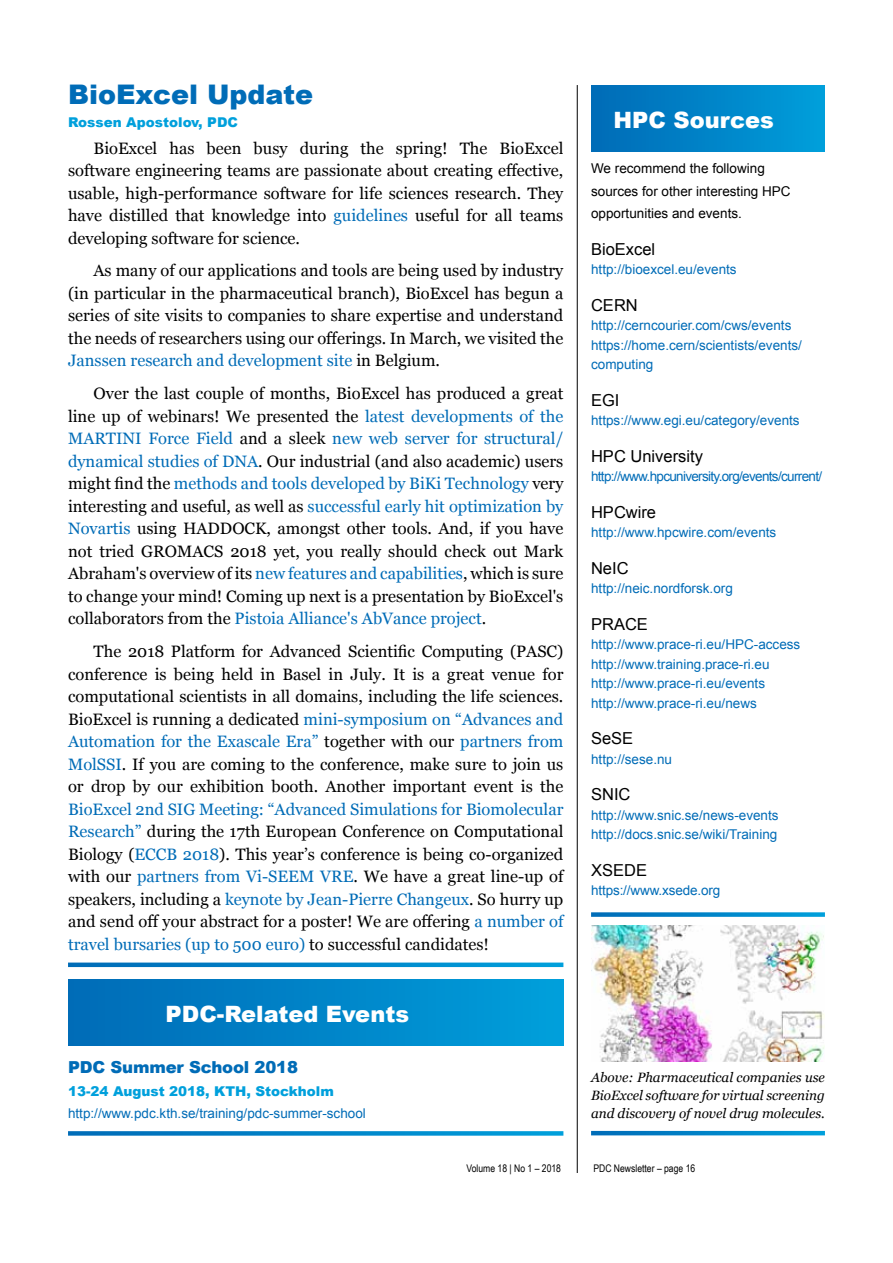
<style>
.page{position:relative;width:893px;height:1263px;background:#fff}
.page>*{position:absolute;margin:0;border:0;box-sizing:border-box;transform-origin:0 0}
.t1{font:900 27px "Arial";color:#006cb7}
.t2{font:900 22.5px "Arial";color:#fff}
.t3{font:16.5px/22.5px "Georgia";color:#000;text-align:justify}
.t4{font:16.5px "Arial";color:#000}
.t5{font:900 16.5px "Arial";letter-spacing:-.01em;color:#006cb7}
.t6{font:13.5px/19.5px "Arial";color:#006cb7}
.t7{font:italic 13.5px/18px "Georgia";color:#000;text-align:justify}
.t8{font:13.5px/22.5px "Arial";color:#000}
.t9{font:900 13.5px "Arial";color:#00a0dc}
.t10{font:13.5px "Arial";letter-spacing:-.05em;color:#006cb7}
.t11{font:10.5px "Arial Narrow";color:#000}
.s1{color:#006cb7}
</style>
<div class="page">
<hr style="left:577px;top:85px;width:1px;height:1088px;background:#000">
<img style="left:591px;top:925px;width:234px;height:137px">
<div style="left:591px;top:85px;width:234px;height:67px;background:linear-gradient(to right,#006ab6,#009eda)"></div>
<div style="left:68px;top:979px;width:495px;height:67px;background:linear-gradient(to right,#006ab6,#009fdb)"></div>
<svg style="left:591px;top:1131px;width:234px;height:4px"></svg>
<svg style="left:591px;top:912px;width:234px;height:5px"></svg>
<svg style="left:68px;top:1131px;width:495px;height:5px;background:#1990cd"></svg>
<svg style="left:68px;top:962px;width:495px;height:5px;background:#1d92ce"></svg>
<h1 class="t1" style="left:68px;top:75px;width:247px">BioExcel Update</h1>
<p class="t9" style="left:68px;top:112px;width:172px">Rossen Apostolov, PDC</p>
<p class="t3" style="left:68px;top:136px;width:497px;text-indent:26px">BioExcel has been busy during the spring! The BioExcel software engineering teams are passionate about creating effective, usable, high-performance software for life sciences research. They have distilled that knowledge into <span class="s1">guidelines</span> useful for all teams developing software for science.</p>
<p class="t3" style="left:68px;top:259px;width:497px;text-indent:26px">As many of our applications and tools are being used by industry (in particular in the pharmaceutical branch), BioExcel has begun a series of site visits to companies to share expertise and understand the needs of researchers using our offerings. In March, we visited the <span class="s1">Janssen research and development site</span> in Belgium.</p>
<p class="t3" style="left:68px;top:382px;width:497px;text-indent:26px">Over the last couple of months, BioExcel has produced a great line up of webinars! We presented the <span class="s1">latest developments of the MARTINI Force Field</span> and a sleek <span class="s1">new web server for structural/ dynamical studies of DNA</span>. Our industrial (and also academic) users might find the <span class="s1">methods and tools developed by BiKi Technology</span> very interesting and useful, as well as <span class="s1">successful early hit optimization by Novartis</span> using HADDOCK, amongst other tools. And, if you have not tried GROMACS 2018 yet, you really should check out Mark Abraham's overview of its <span class="s1">new features and capabilities</span>, which is sure to change your mind! Coming up next is a presentation by BioExcel's collaborators from the <span class="s1">Pistoia Alliance's AbVance project</span>.</p>
<p class="t3" style="left:68px;top:639px;width:497px;text-indent:26px">The 2018 Platform for Advanced Scientific Computing (PASC) conference is being held in Basel in July. It is a great venue for computational scientists in all domains, including the life sciences.<br>BioExcel is running a dedicated <span class="s1">mini-symposium on “Advances and Automation for the Exascale Era”</span> together with our <span class="s1">partners from MolSSI</span>. If you are coming to the conference, make sure to join us or drop by our exhibition booth. Another important event is the</p>
<p class="t3" style="left:68px;top:797px;width:497px"><span class="s1">BioExcel 2nd SIG Meeting: “Advanced Simulations for Biomolecular Research”</span> during the 17th European Conference on Computational Biology (<span class="s1">ECCB 2018</span>). This year’s conference is being co-organized with our <span class="s1">partners from Vi-SEEM VRE</span>. We have a great line-up of speakers, including a <span class="s1">keynote by Jean-Pierre Changeux</span>. So hurry up and send off your abstract for a poster! We are offering <span class="s1">a number of travel bursaries (up to 500 euro)</span> to successful candidates!</p>
<h2 class="t2" style="left:166px;top:998px;width:245px">PDC-Related Events</h2>
<p class="t5" style="left:68px;top:1055px;width:232px">PDC Summer School 2018</p>
<p class="t9" style="left:68px;top:1081px;width:267px">13-24 August 2018, KTH, Stockholm</p>
<p class="t6" style="left:68px;top:1104px;width:299px">http://www.pdc.kth.se/training/pdc-summer-school</p>
<h2 class="t2" style="left:614px;top:104px;width:162px">HPC Sources</h2>
<p class="t8" style="left:591px;top:157px;width:201px">We recommend the following sources for other interesting HPC opportunities and events.</p>
<p class="t4" style="left:591px;top:238px;width:66px">BioExcel</p>
<p class="t6" style="left:591px;top:260px;width:147px">http://bioexcel.eu/events</p>
<p class="t4" style="left:591px;top:294px;width:48px">CERN</p>
<p class="t6" style="left:591px;top:316px;width:212px">http://cerncourier.com/cws/events https://home.cern/scientists/events/ computing</p>
<p class="t4" style="left:591px;top:389px;width:30px">EGI</p>
<p class="t6" style="left:591px;top:411px;width:210px">https://www.egi.eu/category/events</p>
<p class="t4" style="left:591px;top:445px;width:113px">HPC University</p>
<p class="t10" style="left:591px;top:468px;width:233px">http://www.hpcuniversity.org/events/current/</p>
<p class="t4" style="left:591px;top:501px;width:67px">HPCwire</p>
<p class="t6" style="left:591px;top:523px;width:187px">http://www.hpcwire.com/events</p>
<p class="t4" style="left:591px;top:557px;width:39px">NeIC</p>
<p class="t6" style="left:591px;top:579px;width:143px">http://neic.nordforsk.org</p>
<p class="t4" style="left:591px;top:613px;width:58px">PRACE</p>
<p class="t6" style="left:591px;top:635px;width:211px">http://www.prace-ri.eu/HPC-access http://www.training.prace-ri.eu http://www.prace-ri.eu/events http://www.prace-ri.eu/news</p>
<p class="t4" style="left:591px;top:728px;width:44px">SeSE</p>
<p class="t6" style="left:591px;top:749px;width:83px">http://sese.nu</p>
<p class="t4" style="left:591px;top:784px;width:41px">SNIC</p>
<p class="t6" style="left:591px;top:805px;width:189px">http://www.snic.se/news-events http://docs.snic.se/wiki/Training</p>
<p class="t4" style="left:591px;top:859px;width:57px">XSEDE</p>
<p class="t6" style="left:591px;top:881px;width:131px">https://www.xsede.org</p>
<p class="t7" style="left:591px;top:1068px;width:235px">Above: Pharmaceutical companies use BioExcel software for virtual screening and discovery of novel drug molecules.</p>
<p class="t11" style="left:466px;top:1161px;width:96px">Volume 18 | No 1 – 2018</p>
<p class="t11" style="left:593px;top:1161px;width:103px">PDC Newsletter – page 16</p>
</div>
